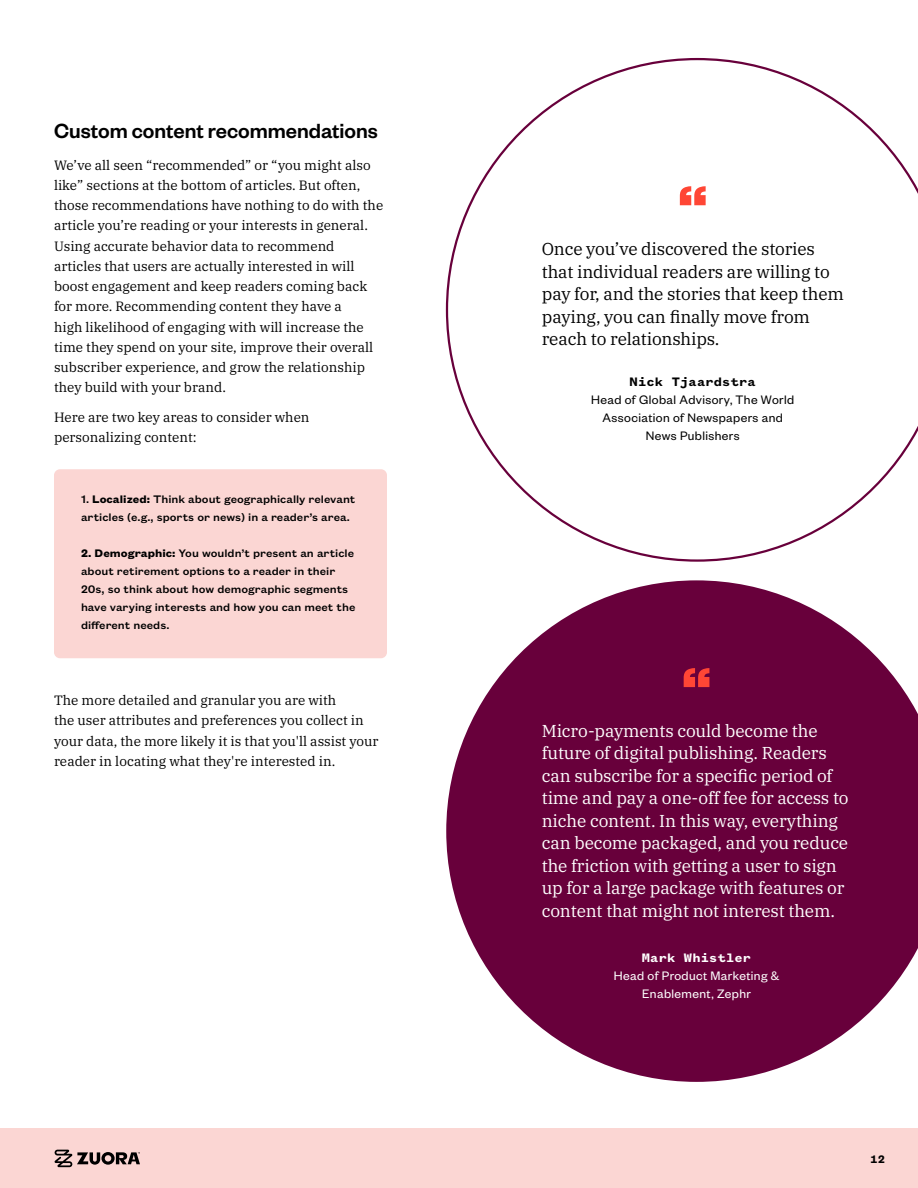
<style>
.page{position:relative;width:918px;height:1188px;background:#fff}
.page>*{position:absolute;margin:0;border:0;box-sizing:border-box;transform-origin:0 0}
.Large_Body{font:700 67.5px "Founders Grotesk";color:#ff4635}
.t1{font:500 22.5px "Founders Grotesk";color:#000}
.t2{font:17.25px/22.5px "IBM Plex Serif";letter-spacing:-.01em;color:#fff}
.t3{font:17.25px/22.5px "IBM Plex Serif";letter-spacing:-.01em;color:#000}
.Body{font:13.5px/20.2px "IBM Plex Serif";color:#000}
.Attribution_2{font:13.5px/18px "Founders Grotesk";letter-spacing:.03em;color:#000;text-align:center}
.Attribution_2-2{font:13.5px/18px "Founders Grotesk";letter-spacing:.03em;color:#fff;text-align:center}
.Attribution_1{font:600 13.5px "Founders Grotesk Mono";letter-spacing:.01em;color:#000}
.Attribution_1-2{font:600 13.5px "Founders Grotesk Mono";letter-spacing:.01em;color:#fff}
.H5_-_Sidebar_w_bkgd{font:500 12px/18px "Founders Grotesk Text";color:#000}
.t4{font:600 12px "Founders Grotesk Mono";color:#000}
.s1{font-weight:700}
</style>
<div class="page">
<div style="left:0;top:1128px;width:918px;height:60px;background:#fbd6d3"></div>
<svg style="left:54px;top:1150px;width:86px;height:17px"></svg>
<svg style="left:446px;top:58px;width:472px;height:504px"></svg>
<svg style="left:446px;top:580px;width:472px;height:502px;fill:#68003b"></svg>
<div style="left:54px;top:469px;width:333px;height:81px;background:#fbd6d3;border-radius:6px"></div>
<div style="left:54px;top:523px;width:333px;height:135px;background:#fbd6d3;border-radius:6px"></div>
<h3 class="t1" style="left:54px;top:117px;width:325px">Custom content recommendations</h3>
<p class="Body" style="left:54px;top:153px;width:331px">We’ve all seen “recommended” or “you might also like” sections at the bottom of articles. But often, those recommendations have nothing to do with the article you’re reading or your interests in general.<br>Using accurate behavior data to recommend articles that users are actually interested in will boost engagement and keep readers coming back for more. Recommending content they have a<br>high likelihood of engaging with will increase the time they spend on your site, improve their overall subscriber experience, and grow the relationship they build with your brand.</p>
<p class="Body" style="left:54px;top:405px;width:257px">Here are two key areas to consider when personalizing content:</p>
<p class="H5_-_Sidebar_w_bkgd" style="left:81px;top:489px;width:276px">1. <span class="s1">Localized:</span> Think about geographically relevant articles (e.g., sports or news) in a reader’s area.</p>
<p class="H5_-_Sidebar_w_bkgd" style="left:81px;top:543px;width:276px"><span class="s1">2. Demographic:</span> You wouldn’t present an article about retirement options to a reader in their 20s, so think about how demographic segments have varying interests and how you can meet the different needs.</p>
<p class="Body" style="left:54px;top:689px;width:326px">The more detailed and granular you are with<br>the user attributes and preferences you collect in your data, the more likely it is that you'll assist your reader in locating what they're interested in.</p>
<p class="Large_Body" style="left:678px;top:164px;width:31px">“</p>
<p class="t3" style="left:542px;top:236px;width:304px">Once you’ve discovered the stories that individual readers are willing to pay for, and the stories that keep them paying, you can finally move from reach to relationships.</p>
<p class="Attribution_1" style="left:630px;top:374px;width:128px">Nick Tjaardstra</p>
<p class="Attribution_2" style="left:591px;top:390px;width:205px">Head of Global Advisory, The World<br>Association of Newspapers and<br>News Publishers</p>
<p class="Large_Body" style="left:682px;top:646px;width:31px">“</p>
<p class="t2" style="left:542px;top:718px;width:308px">Micro-payments could become the future of digital publishing. Readers can subscribe for a specific period of time and pay a one-off fee for access to niche content. In this way, everything can become packaged, and you reduce the friction with getting a user to sign up for a large package with features or content that might not interest them.</p>
<p class="Attribution_1-2" style="left:642px;top:950px;width:111px">Mark Whistler</p>
<p class="Attribution_2-2" style="left:614px;top:966px;width:167px">Head of Product Marketing &amp;<br>Enablement, Zephr</p>
<p class="t4" style="left:870px;top:1152px;width:16px">12</p>
</div>
